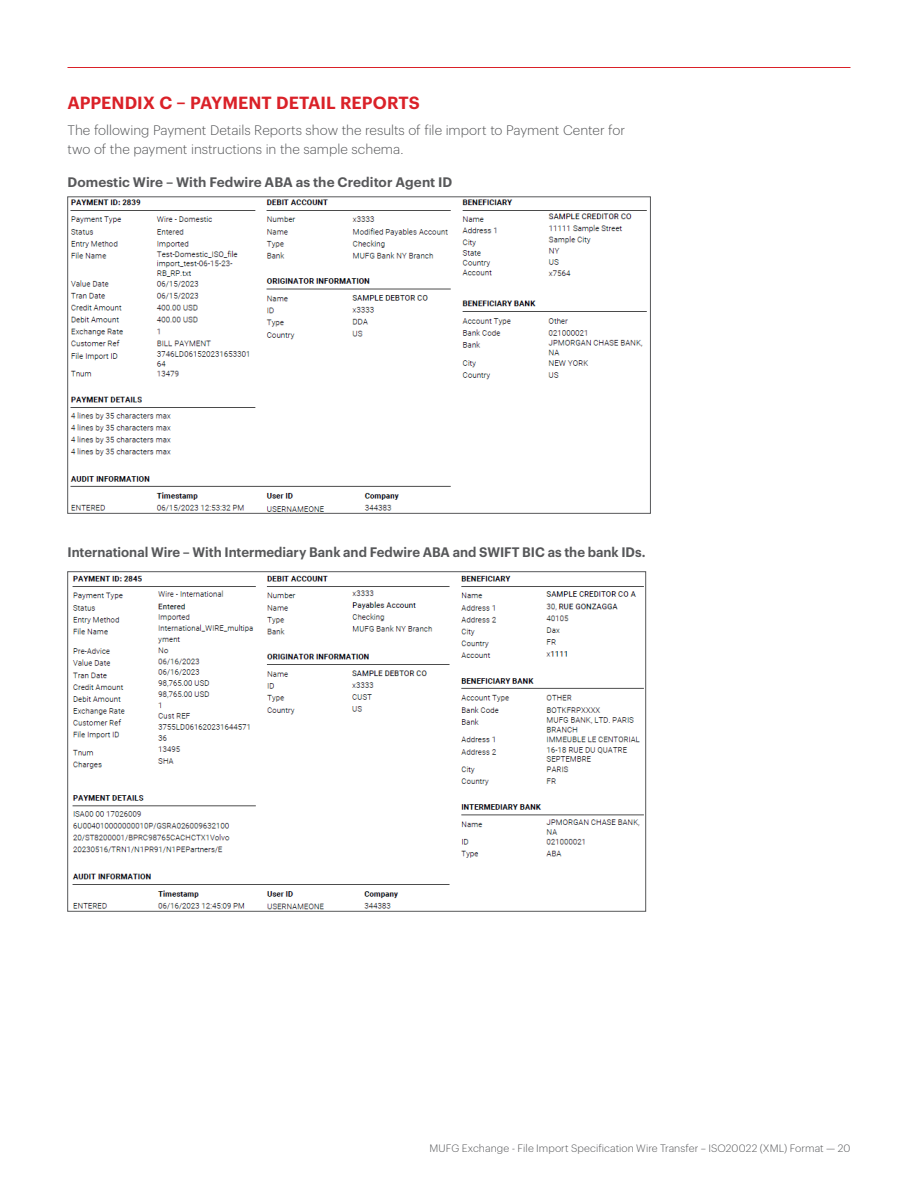
<style>
.page{position:relative;width:918px;height:1188px;background:#fff}
.page>*{position:absolute;margin:0;border:0;box-sizing:border-box;transform-origin:0 0}
.Subhead_Level_1{font:600 17.25px "Graphik";color:#da2128}
.Body_Copy_9_13{font:300 13.5px/19.5px "Graphik";color:#57585a}
.Subhead_Level_3{font:600 13.5px "Graphik";color:#57585a}
.t1{font:300 10.5px "Graphik";letter-spacing:.005em;color:#57585a}
</style>
<div class="page">
<hr style="left:68px;top:67px;width:782px;height:1px;background:#da2128">
<img style="left:70px;top:199px;width:577px;height:313px">
<img style="left:72px;top:575px;width:572px;height:334px">
<p class="Subhead_Level_1" style="left:68px;top:89px;width:354px">APPENDIX C – PAYMENT DETAIL REPORTS</p>
<p class="Body_Copy_9_13" style="left:68px;top:119px;width:559px">The following Payment Details Reports show the results of file import to Payment Center for two of the payment instructions in the sample schema.</p>
<p class="Subhead_Level_3" style="left:68px;top:172px;width:386px">Domestic Wire – With Fedwire ABA as the Creditor Agent ID</p>
<p class="Subhead_Level_3" style="left:68px;top:542px;width:580px">International Wire – With Intermediary Bank and Fedwire ABA and SWIFT BIC as the bank IDs.</p>
<p class="t1" style="left:429px;top:1140px;width:422px">MUFG Exchange - File Import Specification Wire Transfer – ISO20022 (XML) Format — 20</p>
</div>
